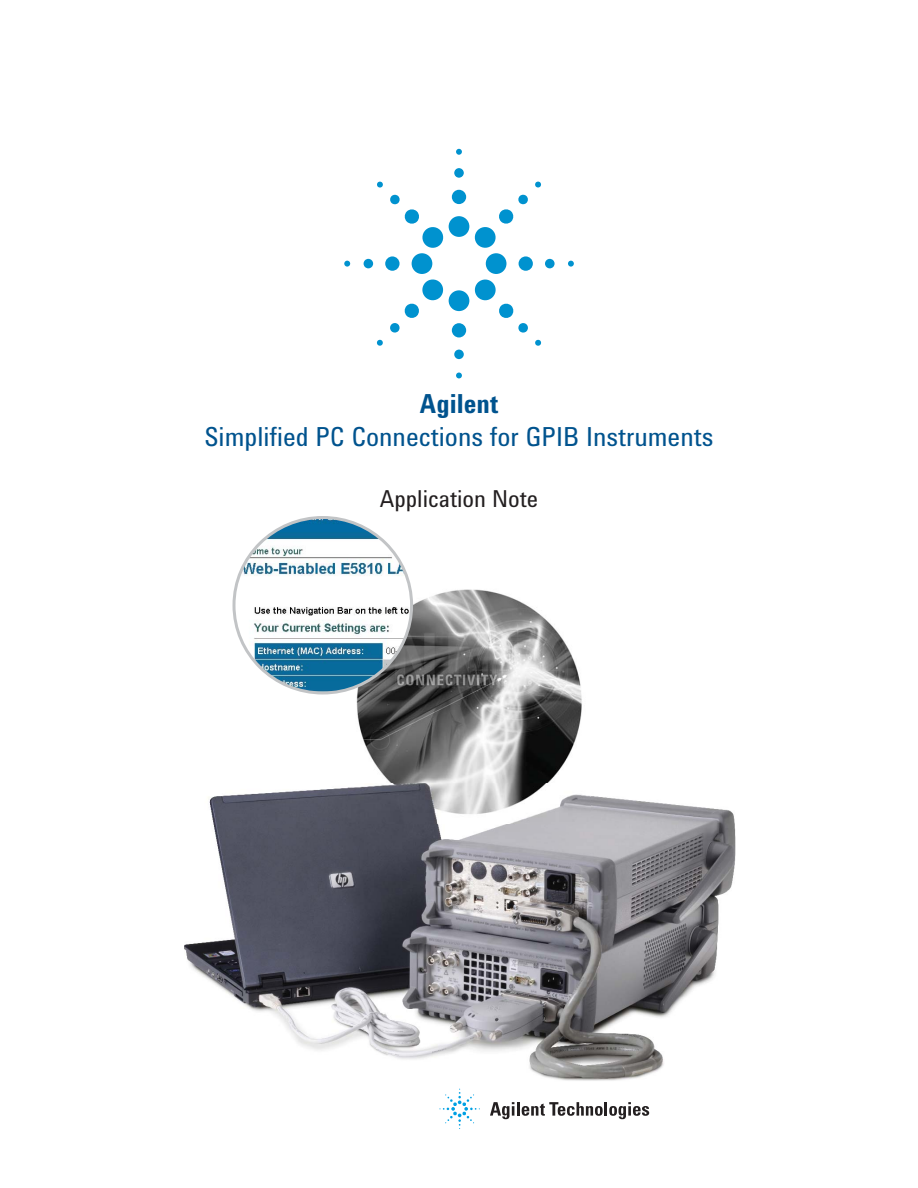
<style>
.page{position:relative;width:918px;height:1188px;background:#fff}
.page>*{position:absolute;margin:0;border:0;box-sizing:border-box;transform-origin:0 0}
.t1{font:27px "Agilent Condensed CFF";color:#00538e}
.t2{font:700 27px "Agilent Condensed CFF";color:#00538e}
.t3{font:24px "Agilent Condensed CFF";color:#231f20}
</style>
<div class="page">
<svg style="left:490px;top:1102px;width:24px;height:17px"></svg>
<hr style="left:517px;top:1102px;width:3px;height:14px;background:#231f20">
<svg style="left:522px;top:1102px;width:127px;height:17px"></svg>
<svg style="left:439px;top:1089px;width:41px;height:40px"></svg>
<div style="left:449px;top:216px;width:20px;height:21px;background:#0092cf;border-radius:50%"></div>
<div style="left:452px;top:190px;width:14px;height:14px;background:#0092cf;border-radius:50%"></div>
<div style="left:454px;top:168px;width:10px;height:10px;background:#0092cf;border-radius:50%"></div>
<svg style="left:456px;top:149px;width:6px;height:6px"></svg>
<div style="left:486px;top:253px;width:20px;height:21px;background:#0092cf;border-radius:50%"></div>
<div style="left:519px;top:256px;width:14px;height:15px;background:#0092cf;border-radius:50%"></div>
<div style="left:545px;top:259px;width:10px;height:9px;background:#0092cf;border-radius:50%"></div>
<svg style="left:568px;top:261px;width:6px;height:6px"></svg>
<div style="left:449px;top:290px;width:20px;height:21px;background:#0092cf;border-radius:50%"></div>
<div style="left:452px;top:323px;width:14px;height:14px;background:#0092cf;border-radius:50%"></div>
<div style="left:454px;top:350px;width:10px;height:9px;background:#0092cf;border-radius:50%"></div>
<svg style="left:456px;top:373px;width:6px;height:5px"></svg>
<div style="left:412px;top:253px;width:20px;height:21px;background:#0092cf;border-radius:50%"></div>
<div style="left:385px;top:256px;width:15px;height:15px;background:#0092cf;border-radius:50%"></div>
<div style="left:364px;top:259px;width:9px;height:9px;background:#0092cf;border-radius:50%"></div>
<svg style="left:344px;top:261px;width:6px;height:6px"></svg>
<svg style="left:474px;top:194px;width:54px;height:54px"></svg>
<svg style="left:535px;top:181px;width:6px;height:7px"></svg>
<svg style="left:474px;top:279px;width:54px;height:54px"></svg>
<svg style="left:535px;top:340px;width:6px;height:6px"></svg>
<svg style="left:390px;top:279px;width:54px;height:54px"></svg>
<svg style="left:377px;top:340px;width:6px;height:6px"></svg>
<svg style="left:390px;top:194px;width:54px;height:54px"></svg>
<svg style="left:377px;top:181px;width:6px;height:7px"></svg>
<img style="left:356px;top:589px;width:226px;height:194px">
<img style="left:184px;top:783px;width:551px;height:298px">
<svg style="left:232px;top:516px;width:181px;height:178px"></svg>
<p class="t2" style="left:420px;top:394px;width:80px">Agilent</p>
<p class="t1" style="left:204px;top:427px;width:511px">Simplified PC Connections for GPIB Instruments</p>
<p class="t3" style="left:380px;top:490px;width:160px">Application Note</p>
</div>
